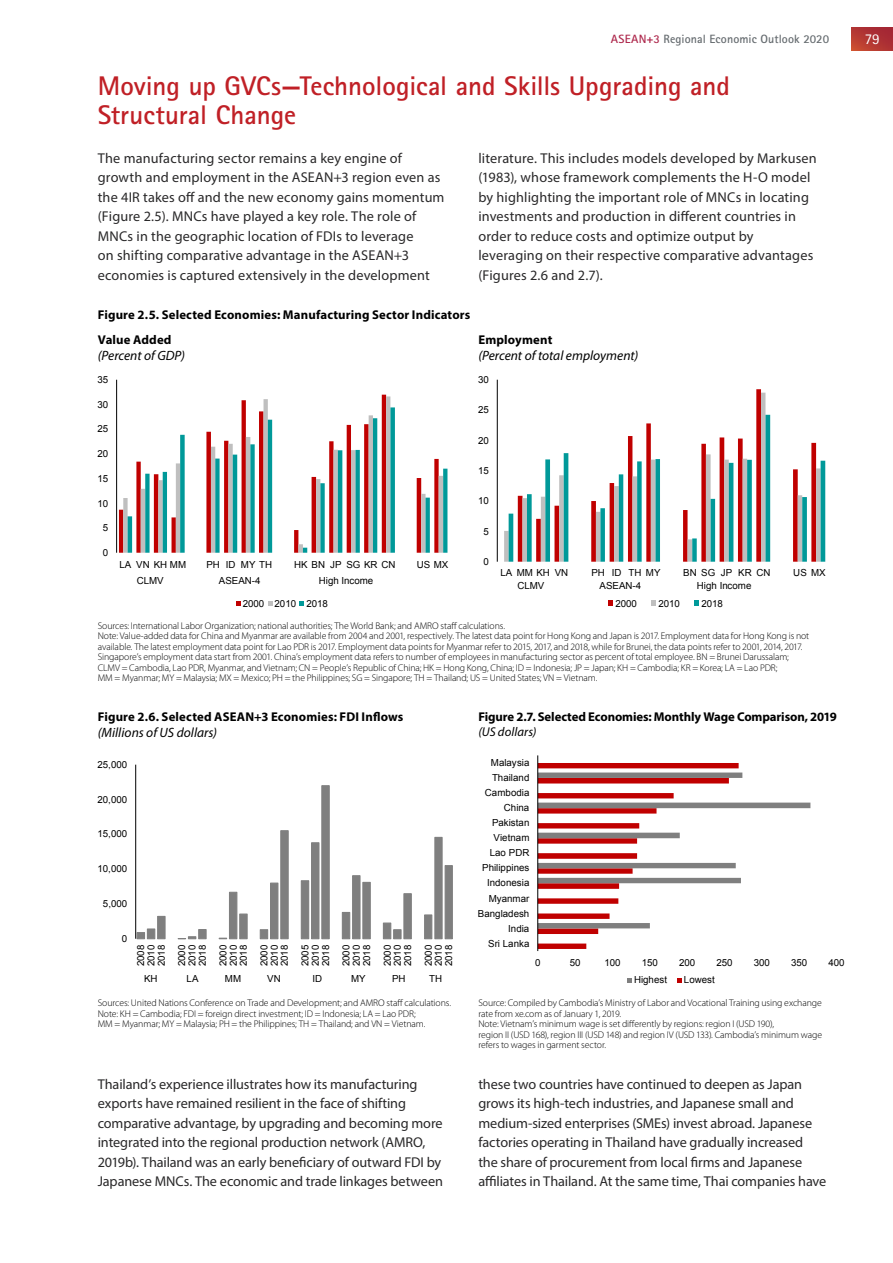
<style>
.page{position:relative;width:893px;height:1263px;background:#fff}
.page>*{position:absolute;margin:0;border:0;box-sizing:border-box;transform-origin:0 0}
.t1{font:700 27px/28.5px "Rotis Sans Serif Std";color:#c02026}
.t2{font:15px "Rotis Sans Serif Std";color:#fff}
.t3{font:14.25px/19.5px "Myriad Pro";color:#292829}
.t4{font:italic 13.5px "Myriad Pro";color:#000}
.t5{font:700 12.75px/24.6px "Myriad Pro";letter-spacing:.01em;color:#000}
.t6{font:700 12.75px "Myriad Pro";letter-spacing:-.01em;color:#000}
.t7{font:italic 12.75px "Myriad Pro";letter-spacing:.005em;color:#000}
.t8{font:700 12px "Rotis Sans Serif Std";letter-spacing:.01em;color:#666c70}
.t9{font:300 9.75px/10.5px "Myriad Pro";letter-spacing:-.01em;color:#000}
.t10{font:9.75px/10.2px "Arial";color:#000;text-align:justify}
.s1{color:#ae294d}
</style>
<div class="page">
<div style="left:851px;top:28px;width:42px;height:23px;background:linear-gradient(to right,#bf4332,#a62a34)"></div>
<svg style="left:123px;top:396px;width:268px;height:157px"></svg>
<svg style="left:128px;top:407px;width:319px;height:146px"></svg>
<hr style="left:116px;top:380px;width:1px;height:173px;background:#000">
<svg style="left:236px;top:601px;width:5px;height:5px"></svg>
<svg style="left:268px;top:601px;width:4px;height:5px"></svg>
<svg style="left:299px;top:601px;width:5px;height:5px"></svg>
<svg style="left:504px;top:393px;width:267px;height:169px"></svg>
<svg style="left:509px;top:415px;width:316px;height:147px"></svg>
<hr style="left:497px;top:380px;width:1px;height:182px;background:#000">
<svg style="left:608px;top:601px;width:5px;height:5px"></svg>
<svg style="left:652px;top:601px;width:4px;height:5px"></svg>
<svg style="left:694px;top:601px;width:5px;height:5px"></svg>
<svg style="left:136px;top:785px;width:317px;height:155px"></svg>
<hr style="left:135px;top:765px;width:1px;height:174px;background:#000">
<svg style="left:538px;top:763px;width:272px;height:186px"></svg>
<hr style="left:537px;top:755px;width:1px;height:196px;background:#000">
<svg style="left:627px;top:978px;width:5px;height:5px"></svg>
<svg style="left:677px;top:978px;width:5px;height:5px"></svg>
<p class="t8" style="left:611px;top:31px;width:220px"><span class="s1">ASEAN+3</span> Regional Economic Outlook 2020</p>
<h2 class="t2" style="left:865px;top:30px;width:16px">79</h2>
<h1 class="t1" style="left:98px;top:71px;width:634px">Moving up GVCs—Technological and Skills Upgrading and<br>Structural Change</h1>
<p class="t3" style="left:478px;top:148px;width:340px">literature. This includes models developed by Markusen (1983), whose framework complements the H-O model by highlighting the important role of MNCs in locating investments and production in different countries in order to reduce costs and optimize output by leveraging on their respective comparative advantages (Figures 2.6 and 2.7).</p>
<p class="t3" style="left:98px;top:148px;width:348px">The manufacturing sector remains a key engine of growth and employment in the ASEAN+3 region even as the 4IR takes off and the new economy gains momentum (Figure 2.5). MNCs have played a key role. The role of MNCs in the geographic location of FDIs to leverage<br>on shifting comparative advantage in the ASEAN+3 economies is captured extensively in the development</p>
<h3 class="t5" style="left:98px;top:302px;width:374px">Figure 2.5. Selected Economies: Manufacturing Sector Indicators<br>Value Added</h3>
<h3 class="t4" style="left:98px;top:347px;width:89px">(Percent of GDP)</h3>
<p class="t10" style="left:98px;top:374px;width:12px">35</p>
<p class="t10" style="left:98px;top:399px;width:12px">30</p>
<p class="t10" style="left:98px;top:424px;width:12px">25</p>
<p class="t10" style="left:98px;top:449px;width:12px">20</p>
<p class="t10" style="left:98px;top:473px;width:12px">15</p>
<p class="t10" style="left:98px;top:498px;width:12px">10</p>
<p class="t10" style="left:103px;top:523px;width:7px">5</p>
<p class="t10" style="left:103px;top:548px;width:7px">0</p>
<p class="t10" style="left:120px;top:559px;width:68px">LA VN KH MM</p>
<p class="t10" style="left:206px;top:559px;width:67px">PH ID MY TH</p>
<p class="t10" style="left:294px;top:559px;width:103px">HK BN JP SG KR CN</p>
<p class="t10" style="left:417px;top:559px;width:33px">US MX</p>
<p class="t10" style="left:243px;top:598px;width:87px">2000 2010 2018</p>
<p class="t10" style="left:137px;top:576px;width:29px">CLMV</p>
<p class="t10" style="left:219px;top:576px;width:43px">ASEAN-4</p>
<p class="t10" style="left:319px;top:576px;width:56px">High Income</p>
<h3 class="t5" style="left:478px;top:327px;width:76px">Employment</h3>
<h3 class="t4" style="left:478px;top:347px;width:162px">(Percent of total employment)</h3>
<p class="t10" style="left:478px;top:374px;width:12px">30</p>
<p class="t10" style="left:478px;top:405px;width:12px">25</p>
<p class="t10" style="left:478px;top:435px;width:12px">20</p>
<p class="t10" style="left:478px;top:465px;width:12px">15</p>
<p class="t10" style="left:478px;top:496px;width:12px">10</p>
<p class="t10" style="left:483px;top:526px;width:7px">5</p>
<p class="t10" style="left:483px;top:556px;width:7px">0</p>
<p class="t10" style="left:500px;top:568px;width:69px">LA MM KH VN</p>
<p class="t10" style="left:591px;top:568px;width:71px">PH ID TH MY</p>
<p class="t10" style="left:683px;top:568px;width:89px">BN SG JP KR CN</p>
<p class="t10" style="left:793px;top:568px;width:34px">US MX</p>
<p class="t10" style="left:615px;top:598px;width:23px">2000</p>
<p class="t10" style="left:658px;top:598px;width:23px">2010</p>
<p class="t10" style="left:701px;top:598px;width:23px">2018</p>
<p class="t10" style="left:517px;top:580px;width:29px">CLMV</p>
<p class="t10" style="left:600px;top:580px;width:43px">ASEAN-4</p>
<p class="t10" style="left:697px;top:580px;width:56px">High Income</p>
<p class="t9" style="left:98px;top:620px;width:713px">Sources: International Labor Organization; national authorities; The World Bank; and AMRO staff calculations.<br>Note: Value-added data for China and Myanmar are available from 2004 and 2001, respectively. The latest data point for Hong Kong and Japan is 2017. Employment data for Hong Kong is not available. The latest employment data point for Lao PDR is 2017. Employment data points for Myanmar refer to 2015, 2017, and 2018, while for Brunei, the data points refer to 2001, 2014, 2017.<br>Singapore’s employment data start from 2001. China’s employment data refers to number of employees in manufacturing sector as percent of total employee. BN = Brunei Darussalam; CLMV = Cambodia, Lao PDR, Myanmar, and Vietnam; CN = People’s Republic of China; HK = Hong Kong, China; ID = Indonesia; JP = Japan; KH = Cambodia; KR = Korea; LA = Lao PDR;<br>MM = Myanmar; MY = Malaysia; MX = Mexico; PH = the Philippines; SG = Singapore; TH = Thailand; US = United States; VN = Vietnam.</p>
<h3 class="t5" style="left:98px;top:704px;width:307px">Figure 2.6. Selected ASEAN+3 Economies: FDI Inflows</h3>
<h3 class="t4" style="left:98px;top:724px;width:121px">(Millions of US dollars)</h3>
<h3 class="t6" style="left:478px;top:708px;width:360px">Figure 2.7. Selected Economies: Monthly Wage Comparison, 2019</h3>
<h3 class="t7" style="left:478px;top:723px;width:59px">(US dollars)</h3>
<p class="t10" style="left:98px;top:759px;width:31px">25,000</p>
<p class="t10" style="left:491px;top:758px;width:40px">Malaysia</p>
<p class="t10" style="left:492px;top:773px;width:39px">Thailand</p>
<p class="t10" style="left:98px;top:794px;width:31px">20,000</p>
<p class="t10" style="left:485px;top:788px;width:46px">Cambodia</p>
<p class="t10" style="left:504px;top:803px;width:27px">China</p>
<p class="t10" style="left:492px;top:818px;width:39px">Pakistan</p>
<p class="t10" style="left:98px;top:829px;width:31px">15,000</p>
<p class="t10" style="left:494px;top:833px;width:37px">Vietnam</p>
<p class="t10" style="left:490px;top:848px;width:41px">Lao PDR</p>
<p class="t10" style="left:98px;top:864px;width:31px">10,000</p>
<p class="t10" style="left:482px;top:863px;width:49px">Philippines</p>
<p class="t10" style="left:487px;top:878px;width:44px">Indonesia</p>
<p class="t10" style="left:103px;top:899px;width:26px">5,000</p>
<p class="t10" style="left:489px;top:893px;width:42px">Myanmar</p>
<p class="t10" style="left:478px;top:908px;width:53px">Bangladesh</p>
<p class="t10" style="left:508px;top:923px;width:23px">India</p>
<p class="t10" style="left:122px;top:933px;width:7px">0</p>
<p class="t10" style="left:136px;top:966px;width:23px;rotate:-90deg">2008<br>2010<br>2018</p>
<p class="t10" style="left:177px;top:966px;width:23px;rotate:-90deg">2000<br>2010<br>2018</p>
<p class="t10" style="left:218px;top:966px;width:23px;rotate:-90deg">2000<br>2010<br>2018</p>
<p class="t10" style="left:259px;top:966px;width:23px;rotate:-90deg">2000<br>2010<br>2018</p>
<p class="t10" style="left:300px;top:966px;width:23px;rotate:-90deg">2005<br>2010<br>2018</p>
<p class="t10" style="left:341px;top:966px;width:23px;rotate:-90deg">2000<br>2010<br>2018</p>
<p class="t10" style="left:382px;top:966px;width:23px;rotate:-90deg">2000<br>2010<br>2018</p>
<p class="t10" style="left:423px;top:966px;width:23px;rotate:-90deg">2000<br>2010<br>2018</p>
<p class="t10" style="left:144px;top:973px;width:15px">KH</p>
<p class="t10" style="left:187px;top:973px;width:13px">LA</p>
<p class="t10" style="left:225px;top:973px;width:18px">MM</p>
<p class="t10" style="left:267px;top:973px;width:15px">VN</p>
<p class="t10" style="left:312px;top:973px;width:11px">ID</p>
<p class="t10" style="left:351px;top:973px;width:16px">MY</p>
<p class="t10" style="left:392px;top:973px;width:15px">PH</p>
<p class="t10" style="left:429px;top:973px;width:14px">TH</p>
<p class="t10" style="left:488px;top:938px;width:43px">Sri Lanka</p>
<p class="t10" style="left:535px;top:957px;width:7px">0</p>
<p class="t10" style="left:570px;top:957px;width:12px">50</p>
<p class="t10" style="left:604px;top:957px;width:18px">100</p>
<p class="t10" style="left:642px;top:957px;width:18px">150</p>
<p class="t10" style="left:679px;top:957px;width:18px">200</p>
<p class="t10" style="left:716px;top:957px;width:18px">250</p>
<p class="t10" style="left:754px;top:957px;width:18px">300</p>
<p class="t10" style="left:791px;top:957px;width:18px">350</p>
<p class="t10" style="left:828px;top:957px;width:18px">400</p>
<p class="t10" style="left:634px;top:975px;width:35px">Highest</p>
<p class="t10" style="left:684px;top:975px;width:32px">Lowest</p>
<p class="t9" style="left:98px;top:998px;width:355px">Sources: United Nations Conference on Trade and Development; and AMRO staff calculations.<br>Note: KH = Cambodia; FDI = foreign direct investment; ID = Indonesia; LA = Lao PDR;<br>MM = Myanmar; MY = Malaysia; PH = the Philippines; TH = Thailand; and VN = Vietnam.</p>
<p class="t9" style="left:478px;top:998px;width:345px">Source: Compiled by Cambodia’s Ministry of Labor and Vocational Training using exchange rate from xe.com as of January 1, 2019.<br>Note: Vietnam’s minimum wage is set differently by regions: region I (USD 190),<br>region II (USD 168), region III (USD 148) and region IV (USD 133). Cambodia’s minimum wage refers to wages in garment sector.</p>
<p class="t3" style="left:98px;top:1074px;width:347px">Thailand’s experience illustrates how its manufacturing exports have remained resilient in the face of shifting comparative advantage, by upgrading and becoming more integrated into the regional production network (AMRO, 2019b). Thailand was an early beneficiary of outward FDI by Japanese MNCs. The economic and trade linkages between</p>
<p class="t3" style="left:478px;top:1074px;width:349px">these two countries have continued to deepen as Japan grows its high-tech industries, and Japanese small and medium-sized enterprises (SMEs) invest abroad. Japanese factories operating in Thailand have gradually increased the share of procurement from local firms and Japanese affiliates in Thailand. At the same time, Thai companies have</p>
</div>
